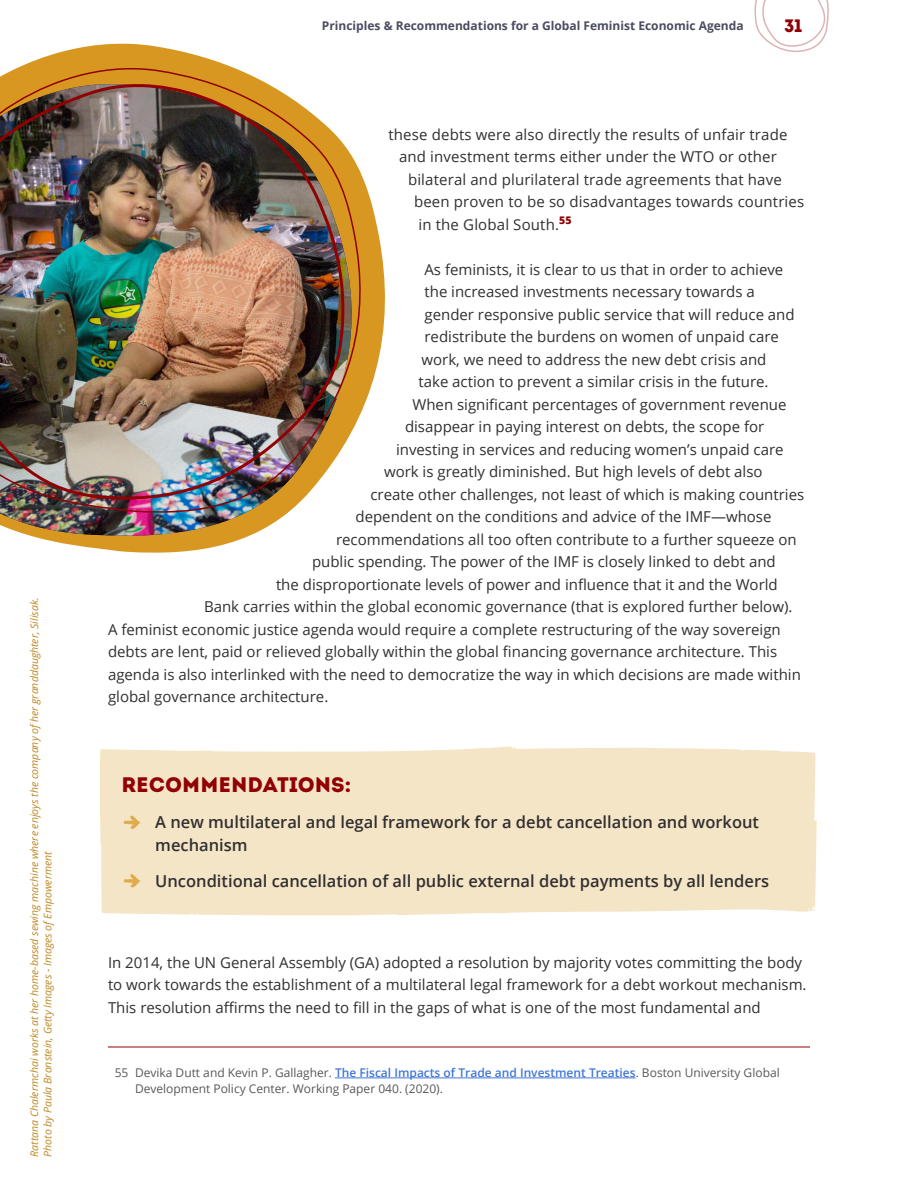
<style>
.page{position:relative;width:918px;height:1188px;background:#fff}
.page>*{position:absolute;margin:0;border:0;box-sizing:border-box;transform-origin:0 0}
.Recommendation_Title{font:21px "Intro";color:#910003}
.t1{font:18px "Intro";color:#910003}
.Recommendation{font:600 16.5px/22.5px "Open Sans";color:#312f30}
.Body_Copy{font:15px/22.5px "Open Sans";color:#312f30}
.Footnotes{font:12px/16.5px "Open Sans";color:#57585a}
.t2{font:700 12px "Open Sans";color:#4a4c60}
.Caption_Photo_Cred{font:italic 10.5px "Open Sans";color:#bf8723}
.s1{font-weight:600;color:#4177d6}
</style>
<div class="page">
<svg style="left:754px;top:0;width:75px;height:52px"></svg>
<svg style="left:31px;top:43px;width:354px;height:510px"></svg>
<div style="left:100px;top:746px;width:717px;height:169px;background:#f5e5c7"></div>
<svg style="left:123px;top:815px;width:18px;height:14px"></svg>
<hr style="left:108px;top:1047px;width:702px;height:1px;background:#910003">
<hr style="left:335px;top:1078px;width:301px;height:1px;background:#4177d6">
<svg style="left:123px;top:874px;width:18px;height:14px"></svg>
<img style="left:0;top:515px;width:353px;height:21px">
<svg style="left:0;top:56px;width:372px;height:459px"></svg>
<img style="left:0;top:62px;width:348px;height:444px">
<p class="Caption_Photo_Cred" style="left:27px;top:1157px;width:561px;rotate:-90deg">Rattana Chalermchai works at her home-based sewing machine where enjoys the company ofher granddaughter, Silisak.</p>
<p class="Caption_Photo_Cred" style="left:41px;top:1157px;width:307px;rotate:-90deg">Photo by Paula Bronstein, Getty Images - Images ofEmpowerment</p>
<p class="t2" style="left:322px;top:17px;width:423px">Principles &amp; Recommendations for a Global Feminist Economic Agenda</p>
<p class="t1" style="left:784px;top:15px;width:19px">31</p>
<p class="Body_Copy" style="left:388px;top:123px;width:401px">these debts were also directly the results of unfair trade</p>
<p class="Body_Copy" style="left:399px;top:145px;width:379px">and investment terms either under the WTO or other</p>
<p class="Body_Copy" style="left:408px;top:168px;width:375px">bilateral and plurilateral trade agreements that have</p>
<p class="Body_Copy" style="left:414px;top:190px;width:392px">been proven to be so disadvantages towards countries</p>
<p class="Body_Copy" style="left:418px;top:213px;width:155px">in the Global South.<sup>55</sup></p>
<p class="Body_Copy" style="left:424px;top:258px;width:360px">As feminists, it is clear to us that in order to achieve</p>
<p class="Body_Copy" style="left:424px;top:280px;width:332px">the increased investments necessary towards a</p>
<p class="Body_Copy" style="left:424px;top:303px;width:372px">gender responsive public service that will reduce and</p>
<p class="Body_Copy" style="left:424px;top:325px;width:356px">redistribute the burdens on women of unpaid care</p>
<p class="Body_Copy" style="left:422px;top:348px;width:346px">work, we need to address the new debt crisis and</p>
<p class="Body_Copy" style="left:418px;top:370px;width:352px">take action to prevent a similar crisis in the future.</p>
<p class="Body_Copy" style="left:412px;top:393px;width:376px">When significant percentages of government revenue</p>
<p class="Body_Copy" style="left:405px;top:415px;width:361px">disappear in paying interest on debts, the scope for</p>
<p class="Body_Copy" style="left:396px;top:438px;width:389px">investing in services and reducing women’s unpaid care</p>
<p class="Body_Copy" style="left:384px;top:460px;width:380px">work is greatly diminished. But high levels of debt also</p>
<p class="Body_Copy" style="left:370px;top:483px;width:435px">create other challenges, not least of which is making countries</p>
<p class="Body_Copy" style="left:356px;top:505px;width:418px">dependent on the conditions and advice of the IMF—whose</p>
<p class="Body_Copy" style="left:336px;top:528px;width:462px">recommendations all too often contribute to a further squeeze on</p>
<p class="Body_Copy" style="left:312px;top:550px;width:465px">public spending. The power of the IMF is closely linked to debt and</p>
<p class="Body_Copy" style="left:276px;top:573px;width:503px">the disproportionate levels of power and influence that it and the World</p>
<p class="Body_Copy" style="left:204px;top:595px;width:590px">Bank carries within the global economic governance (that is explored further below).</p>
<p class="Body_Copy" style="left:108px;top:618px;width:674px">A feminist economic justice agenda would require a complete restructuring of the way sovereign</p>
<p class="Body_Copy" style="left:108px;top:640px;width:671px">debts are lent, paid or relieved globally within the global financing governance architecture. This</p>
<p class="Body_Copy" style="left:108px;top:663px;width:694px">agenda is also interlinked with the need to democratize the way in which decisions are made within</p>
<p class="Body_Copy" style="left:108px;top:685px;width:222px">global governance architecture.</p>
<p class="Recommendation_Title" style="left:122px;top:772px;width:231px">RECOMMENDATIONS:</p>
<p class="Recommendation" style="left:155px;top:811px;width:605px">A new multilateral and legal framework for a debt cancellation and workout mechanism</p>
<p class="Recommendation" style="left:155px;top:869px;width:615px">Unconditional cancellation of all public external debt payments by all lenders</p>
<p class="Body_Copy" style="left:108px;top:951px;width:700px">In 2014, the UN General Assembly (GA) adopted a resolution by majority votes committing the body to work towards the establishment of a multilateral legal framework for a debt workout mechanism.<br>This resolution affirms the need to fill in the gaps of what is one of the most fundamental and</p>
<p class="Footnotes" style="left:135px;top:1064px;width:646px;text-indent:-20px">55 Devika Dutt and Kevin P. Gallagher. <span class="s1">The Fiscal Impacts of Trade and Investment Treaties</span>. Boston University Global<br>Development Policy Center. Working Paper 040. (2020).</p>
</div>
